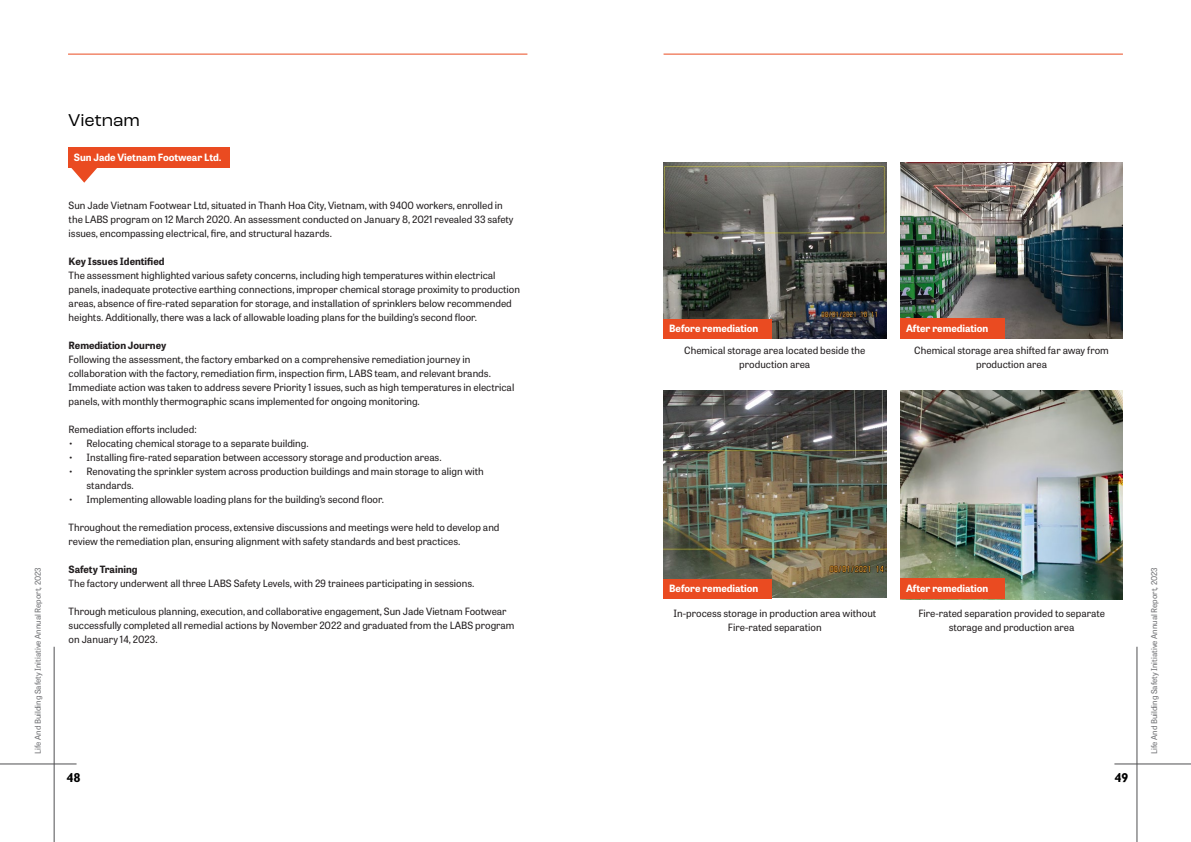
<style>
.page{position:relative;width:1191px;height:842px;background:#fff}
.page>*{position:absolute;margin:0;border:0;box-sizing:border-box;transform-origin:0 0}
.t1{font:18px "Roc Grotesk";color:#000}
.t2{font:700 13px "Gill Sans";color:#000}
.t3{font:10px/14px "Tablet Gothic";color:#231f20}
.t4{font:700 10px "Tablet Gothic";color:#fff}
.t5{font:700 10px "Tablet Gothic";color:#231f20}
.t6{font:8px "Tablet Gothic";color:#6f7073}
</style>
<div class="page">
<div style="left:68px;top:147px;width:162px;height:21px;background:#ea4b21"></div>
<svg style="left:71px;top:168px;width:26px;height:15px"></svg>
<img style="left:663px;top:162px;width:223px;height:176px">
<img style="left:663px;top:390px;width:223px;height:208px">
<img style="left:900px;top:162px;width:223px;height:176px">
<img style="left:900px;top:390px;width:223px;height:209px">
<div style="left:900px;top:318px;width:105px;height:20px;background:#ea4b21"></div>
<div style="left:900px;top:578px;width:105px;height:20px;background:#ea4b21"></div>
<div style="left:663px;top:319px;width:109px;height:19px;background:#ea4b21"></div>
<div style="left:663px;top:579px;width:109px;height:19px;background:#ea4b21"></div>
<hr style="left:54px;top:647px;width:1px;height:195px;background:#4f4f51">
<hr style="left:1136px;top:647px;width:1px;height:195px;background:#4f4f51">
<hr style="left:0;top:764px;width:77px;height:1px;background:#4f4f51">
<hr style="left:1114px;top:764px;width:77px;height:1px;background:#4f4f51">
<hr style="left:663px;top:54px;width:460px;height:1px;background:#ea4b21">
<hr style="left:68px;top:54px;width:459px;height:1px;background:#ea4b21">
<h1 class="t1" style="left:68px;top:109px;width:74px">Vietnam</h1>
<p class="t4" style="left:74px;top:151px;width:149px">Sun Jade Vietnam Footwear Ltd.</p>
<p class="t3" style="left:69px;top:198px;width:446px">Sun Jade Vietnam Footwear Ltd, situated in Thanh Hoa City, Vietnam, with 9400 workers, enrolled in the LABS program on 12 March 2020. An assessment conducted on January 8, 2021 revealed 33 safety issues, encompassing electrical, fire, and structural hazards.</p>
<p class="t5" style="left:69px;top:255px;width:97px">Key Issues Identified</p>
<p class="t3" style="left:69px;top:268px;width:453px">The assessment highlighted various safety concerns, including high temperatures within electrical panels, inadequate protective earthing connections, improper chemical storage proximity to production areas, absence of fire-rated separation for storage, and installation of sprinklers below recommended heights. Additionally, there was a lack of allowable loading plans for the building’s second floor.</p>
<p class="t5" style="left:69px;top:339px;width:99px">Remediation Journey</p>
<p class="t3" style="left:69px;top:352px;width:447px">Following the assessment, the factory embarked on a comprehensive remediation journey in collaboration with the factory, remediation firm, inspection firm, LABS team, and relevant brands.<br>Immediate action was taken to address severe Priority 1 issues, such as high temperatures in electrical panels, with monthly thermographic scans implemented for ongoing monitoring.</p>
<p class="t3" style="left:69px;top:422px;width:129px">Remediation efforts included:</p>
<p class="t3" style="left:69px;top:436px;width:242px">• Relocating chemical storage to a separate building.</p>
<p class="t3" style="left:69px;top:450px;width:374px">• Installing fire-rated separation between accessory storage and production areas.</p>
<p class="t3" style="left:87px;top:464px;width:399px;text-indent:-18px">• Renovating the sprinkler system across production buildings and main storage to align with standards.</p>
<p class="t3" style="left:69px;top:492px;width:317px">• Implementing allowable loading plans for the building’s second floor.</p>
<p class="t3" style="left:69px;top:520px;width:432px">Throughout the remediation process, extensive discussions and meetings were held to develop and review the remediation plan, ensuring alignment with safety standards and best practices.</p>
<p class="t5" style="left:69px;top:563px;width:71px">Safety Training</p>
<p class="t3" style="left:69px;top:576px;width:407px">The factory underwent all three LABS Safety Levels, with 29 trainees participating in sessions.</p>
<p class="t3" style="left:69px;top:604px;width:447px">Through meticulous planning, execution, and collaborative engagement, Sun Jade Vietnam Footwear successfully completed all remedial actions by November 2022 and graduated from the LABS program on January 14, 2023.</p>
<p class="t4" style="left:906px;top:321px;width:84px">After remediation</p>
<p class="t4" style="left:669px;top:322px;width:91px">Before remediation</p>
<p class="t3" style="left:684px;top:343px;width:183px;text-align:center">Chemical storage area located beside the production area</p>
<p class="t3" style="left:914px;top:343px;width:196px;text-align:center">Chemical storage area shifted far away from production area</p>
<p class="t6" style="left:32px;top:754px;width:188px;rotate:-90deg">Life And Building Safety Initiative Annual Report, 2023</p>
<p class="t6" style="left:1148px;top:754px;width:188px;rotate:-90deg">Life And Building Safety Initiative Annual Report, 2023</p>
<p class="t4" style="left:906px;top:581px;width:84px">After remediation</p>
<p class="t4" style="left:669px;top:581px;width:91px">Before remediation</p>
<p class="t3" style="left:673px;top:606px;width:204px;text-align:center">In-process storage in production area without<br>Fire-rated separation</p>
<p class="t3" style="left:918px;top:606px;width:188px;text-align:center">Fire-rated separation provided to separate storage and production area</p>
<h2 class="t2" style="left:66px;top:770px;width:16px">48</h2>
<h2 class="t2" style="left:1114px;top:770px;width:16px">49</h2>
</div>
